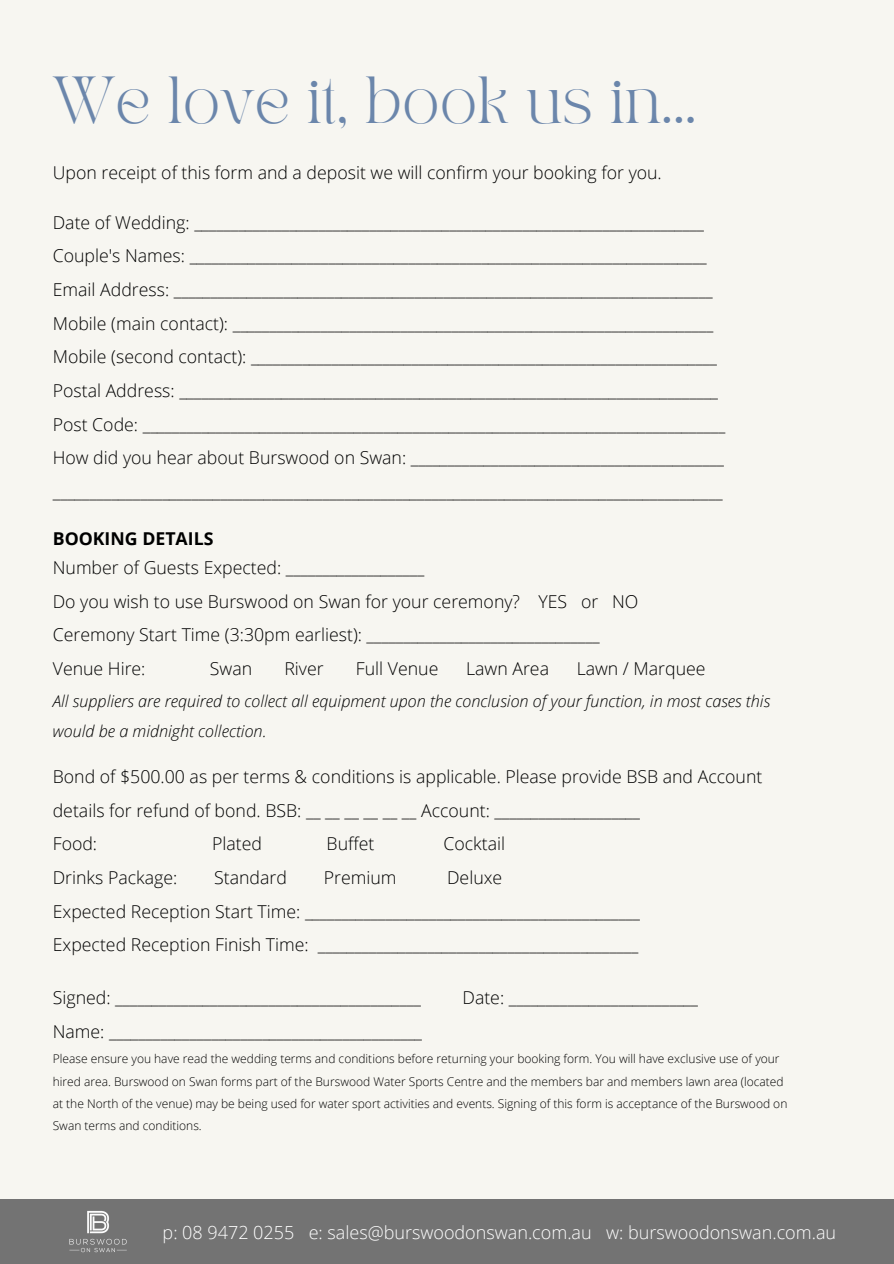
<style>
.page{position:relative;width:894px;height:1264px;background:#fff}
.page>*{position:absolute;margin:0;border:0;box-sizing:border-box;transform-origin:0 0}
.t1{font:46.5px "TAN PEARL Regular";color:#6b86ab}
.t2{font:300 18px "Open Sans";color:#fff}
.t3{font:300 17.7px/33.6px "Open Sans";color:#000}
.t4{font:italic 300 16.2px/30.6px "Open Sans";color:#000}
.t5{font:300 12px/22.2px "Open Sans";color:#000}
.s1{font-weight:700}
</style>
<div class="page">
<div style="left:0;top:0;width:893px;height:1263px;background:#f7f6f1"></div>
<div style="left:0;top:1199px;width:893px;height:64px;background:#737373"></div>
<img style="left:69px;top:1210px;width:58px;height:43px">
<p class="t1" style="left:53px;top:76px;width:645px">We love it, book us in...</p>
<h1 class="t3" style="left:53px;top:156px;width:610px">Upon receipt of this form and a deposit we will confirm your booking for you.</h1>
<h2 class="t3" style="left:53px;top:205px;width:674px">Date of Wedding: ______________________________________________________________________ Couple's Names: _______________________________________________________________________ Email Address: __________________________________________________________________________ Mobile (main contact): __________________________________________________________________ Mobile (second contact): ________________________________________________________________ Postal Address: __________________________________________________________________________ Post Code: ________________________________________________________________________________ How did you hear about Burswood on Swan: ___________________________________________ ____________________________________________________________________________________________</h2>
<h2 class="t3" style="left:53px;top:524px;width:373px;line-height:28.8px"><span class="s1">BOOKING DETAILS<br></span>Number of Guests Expected: ___________________</h2>
<h2 class="t3" style="left:53px;top:584px;width:587px">Do you wish to use Burswood on Swan for your ceremony? YES or NO<br>Ceremony Start Time (3:30pm earliest): ________________________________<br>Venue Hire:</h2>
<h2 class="t3" style="left:210px;top:651px;width:44px">Swan</h2>
<h2 class="t3" style="left:284px;top:651px;width:41px">River</h2>
<h2 class="t3" style="left:356px;top:651px;width:84px">Full Venue</h2>
<h2 class="t3" style="left:466px;top:651px;width:84px">Lawn Area</h2>
<h2 class="t3" style="left:576px;top:651px;width:130px">Lawn / Marquee</h2>
<h2 class="t4" style="left:53px;top:685px;width:718px">All suppliers are required to collect all equipment upon the conclusion of your function, in most cases this would be a midnight collection.</h2>
<h3 class="t3" style="left:53px;top:759px;width:711px">Bond of $500.00 as per terms &amp; conditions is applicable. Please provide BSB and Account details for refund of bond. BSB: __ __ __ __ __ __ Account: ____________________<br>Food:</h3>
<h3 class="t3" style="left:212px;top:826px;width:51px">Plated</h3>
<h3 class="t3" style="left:326px;top:826px;width:49px">Buffet</h3>
<h3 class="t3" style="left:443px;top:826px;width:63px">Cocktail</h3>
<h3 class="t3" style="left:53px;top:860px;width:588px;text-indent:394px">Deluxe<br>Expected Reception Start Time: ______________________________________________<br>Expected Reception Finish Time: ____________________________________________</h3>
<h2 class="t3" style="left:53px;top:980px;width:369px">Signed: __________________________________________</h2>
<h2 class="t3" style="left:462px;top:980px;width:237px">Date: __________________________</h2>
<p class="t3" style="left:53px;top:1013px;width:371px">Name: ___________________________________________</p>
<p class="t5" style="left:53px;top:1047px;width:736px">Please ensure you have read the wedding terms and conditions before returning your booking form. You will have exclusive use of your hired area. Burswood on Swan forms part of the Burswood Water Sports Centre and the members bar and members lawn area (located at the North of the venue) may be being used for water sport activities and events. Signing of this form is acceptance of the Burswood on Swan terms and conditions.</p>
<h3 class="t3" style="left:53px;top:860px;width:126px">Drinks Package:</h3>
<h3 class="t3" style="left:214px;top:860px;width:74px">Standard</h3>
<h3 class="t3" style="left:324px;top:860px;width:74px">Premium</h3>
<p class="t2" style="left:163px;top:1219px;width:674px">p: 08 9472 0255 e: sales@burswoodonswan.com.au w: burswoodonswan.com.au</p>
</div>
